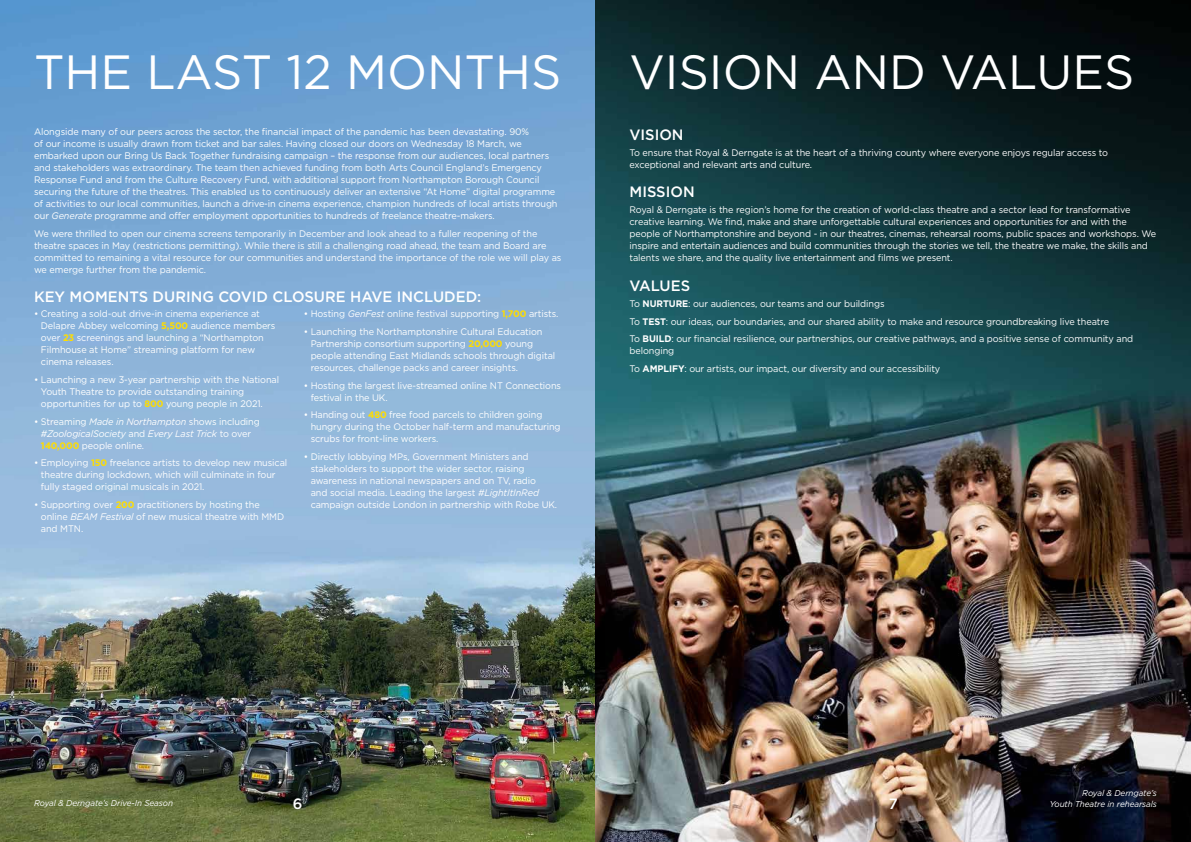
<style>
.page{position:relative;width:1191px;height:842px;background:#fff}
.page>*{position:absolute;margin:0;border:0;box-sizing:border-box;transform-origin:0 0}
.t1{font:48px "Gotham";color:#fff}
.t2{font:500 15px "Gotham";color:#fff}
.t3{font:9.5px/12px "Gotham";letter-spacing:-.01em;color:#fff;scale:.96 1}
.t4{font:italic 9.5px/12px "Gotham";letter-spacing:-.01em;color:#fff;scale:.96 1}
.t5{font:italic 8.5px/11px "Gotham";letter-spacing:-.01em;color:#fff;text-align:right;scale:.96 1}
.s1{font-style:italic}
.s2{font-weight:700;color:#fd0}
.s3{font-style:normal}
.s4{font-weight:700;font-style:normal;color:#fd0}
.s5{font-weight:700}
</style>
<div class="page">
<img style="left:0;top:0;width:595px;height:842px">
<img style="left:595px;top:0;width:596px;height:842px">
<h1 class="t1" style="left:34px;top:42px;width:529px">THE LAST 12 MONTHS</h1>
<p class="t3" style="left:34px;top:126px;width:547px">Alongside many of our peers across the sector, the financial impact of the pandemic has been devastating. 90%<br>of our income is usually drawn from ticket and bar sales. Having closed our doors on Wednesday 18 March, we embarked upon our Bring Us Back Together fundraising campaign – the response from our audiences, local partners and stakeholders was extraordinary. The team then achieved funding from both Arts Council England’s Emergency Response Fund and from the Culture Recovery Fund, with additional support from Northampton Borough Council securing the future of the theatres. This enabled us to continuously deliver an extensive “At Home” digital programme of activities to our local communities, launch a drive-in cinema experience, champion hundreds of local artists through our <span class="s1">Generate</span> programme and offer employment opportunities to hundreds of freelance theatre-makers.</p>
<p class="t3" style="left:34px;top:227px;width:551px">We were thrilled to open our cinema screens temporarily in December and look ahead to a fuller reopening of the theatre spaces in May (restrictions permitting). While there is still a challenging road ahead, the team and Board are committed to remaining a vital resource for our communities and understand the importance of the role we will play as we emerge further from the pandemic.</p>
<h2 class="t2" style="left:34px;top:287px;width:449px">KEY MOMENTS DURING COVID CLOSURE HAVE INCLUDED:</h2>
<p class="t3" style="left:41px;top:308px;width:246px;text-indent:-7px">• Creating a sold-out drive-in cinema experience at Delapre Abbey welcoming <span class="s2">5,500</span> audience members over <span class="s2">23</span> screenings and launching a “Northampton Filmhouse at Home” streaming platform for new cinema releases.</p>
<p class="t3" style="left:41px;top:373px;width:250px;text-indent:-7px">• Launching a new 3-year partnership with the National<br>Youth Theatre to provide outstanding training opportunities for up to <span class="s2">800</span> young people in 2021.</p>
<p class="t4" style="left:41px;top:415px;width:229px;text-indent:-7px"><span class="s3">• Streaming</span> Made in Northampton <span class="s3">shows including </span>#ZoologicalSociety <span class="s3">and</span> Every Last Trick <span class="s3">to over<br></span><span class="s4">140,000</span> <span class="s3">people online.</span></p>
<p class="t3" style="left:41px;top:457px;width:258px;text-indent:-7px">• Employing <span class="s2">150</span> freelance artists to develop new musical theatre during lockdown, which will culminate in four fully staged original musicals in 2021.</p>
<p class="t3" style="left:41px;top:498px;width:255px;text-indent:-7px">• Supporting over <span class="s2">200</span> practitioners by hosting the online <span class="s1">BEAM Festival</span> of new musical theatre with MMD and MTN.</p>
<p class="t3" style="left:304px;top:308px;width:267px">• Hosting <span class="s1">GenFest</span> online festival supporting <span class="s2">1,700</span> artists.</p>
<p class="t3" style="left:311px;top:325px;width:256px;text-indent:-7px">• Launching the Northamptonshire Cultural Education Partnership consortium supporting <span class="s2">20,000</span> young people attending East Midlands schools through digital resources, challenge packs and career insights.</p>
<p class="t3" style="left:311px;top:379px;width:262px;text-indent:-7px">• Hosting the largest live-streamed online NT Connections festival in the UK.</p>
<p class="t3" style="left:311px;top:409px;width:262px;text-indent:-7px">• Handing out <span class="s2">480</span> free food parcels to children going hungry during the October half-term and manufacturing scrubs for front-line workers.</p>
<p class="t3" style="left:311px;top:450px;width:258px;text-indent:-7px">• Directly lobbying MPs, Government Ministers and stakeholders to support the wider sector, raising awareness in national newspapers and on TV, radio<br>and social media. Leading the largest <span class="s1">#LightItInRed </span>campaign outside London in partnership with Robe UK.</p>
<h1 class="t1" style="left:629px;top:42px;width:506px">VISION AND VALUES</h1>
<h2 class="t2" style="left:629px;top:124px;width:56px">VISION</h2>
<p class="t3" style="left:629px;top:146px;width:500px">To ensure that Royal &amp; Derngate is at the heart of a thriving county where everyone enjoys regular access to exceptional and relevant arts and culture.</p>
<h2 class="t2" style="left:629px;top:182px;width:67px">MISSION</h2>
<p class="t3" style="left:629px;top:204px;width:550px">Royal &amp; Derngate is the region’s home for the creation of world-class theatre and a sector lead for transformative creative learning. We find, make and share unforgettable cultural experiences and opportunities for and with the people of Northamptonshire and beyond - in our theatres, cinemas, rehearsal rooms, public spaces and workshops. We inspire and entertain audiences and build communities through the stories we tell, the theatre we make, the skills and talents we share, and the quality live entertainment and films we present.</p>
<h2 class="t2" style="left:629px;top:276px;width:62px">VALUES</h2>
<p class="t3" style="left:629px;top:295px;width:526px;line-height:17.7px">To <span class="s5">NURTURE</span>: our audiences, our teams and our buildings<br>To <span class="s5">TEST</span>: our ideas, our boundaries, and our shared ability to make and resource groundbreaking live theatre<br>To <span class="s5">BUILD</span>: our financial resilience, our partnerships, our creative pathways, and a positive sense of community and</p>
<p class="t3" style="left:629px;top:342px;width:325px;line-height:17.7px">belonging<br>To <span class="s5">AMPLIFY</span>: our artists, our impact, our diversity and our accessibility</p>
<p class="t5" style="left:34px;top:797px;width:146px">Royal &amp; Derngate’s Drive-In Season</p>
<h2 class="t2" style="left:293px;top:793px;width:11px">6</h2>
<h2 class="t2" style="left:888px;top:793px;width:10px">7</h2>
<p class="t5" style="left:1049px;top:788px;width:113px">Royal &amp; Derngate’s<br>Youth Theatre in rehearsals</p>
</div>
